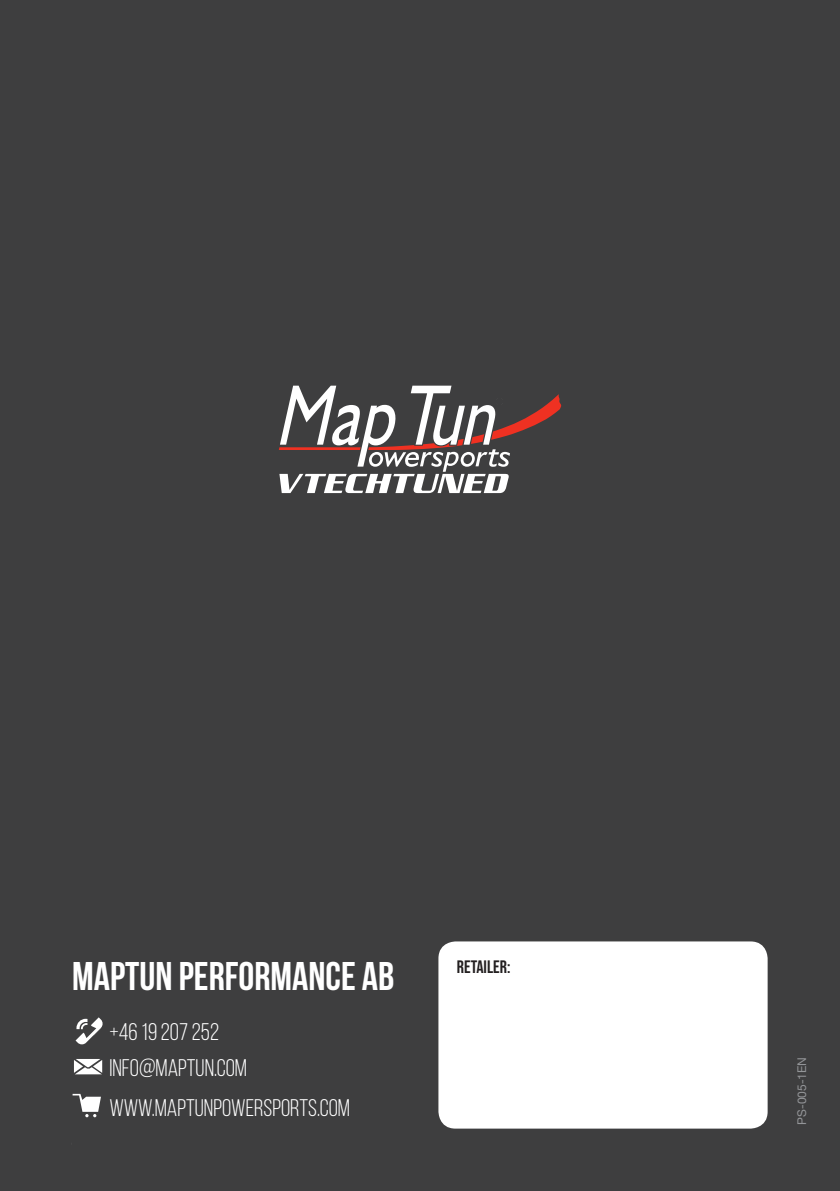
<style>
.page{position:relative;width:840px;height:1191px;background:#fff}
.page>*{position:absolute;margin:0;border:0;box-sizing:border-box;transform-origin:0 0}
.t1{font:700 40px "Bebas Neue";color:#fff}
.t2{font:24px/36px "Bebas Neue";color:#fff}
.t3{font:18px "Bebas Neue";color:#231f20}
.t4{font:12px "Helvetica Neue";color:#939598}
</style>
<div class="page">
<div style="left:0;top:0;width:839px;height:1191px;background:#3e3e3f"></div>
<div style="left:438px;top:941px;width:329px;height:187px;background:#fff;border-radius:17px"></div>
<svg style="left:279px;top:386px;width:282px;height:107px"></svg>
<svg style="left:74px;top:1059px;width:28px;height:15px"></svg>
<svg style="left:72px;top:1093px;width:29px;height:24px"></svg>
<svg style="left:75px;top:1017px;width:28px;height:28px"></svg>
<p class="t1" style="left:72px;top:954px;width:324px">MAPTUN PERFORMANCE AB</p>
<p class="t2" style="left:109px;top:1013px;width:139px">+46 19 207 252<br>INFO@MAPTUN.COM</p>
<p class="t2" style="left:109px;top:1089px;width:242px">WWW.MAPTUNPOWERSPORTS.COM</p>
<p class="t3" style="left:456px;top:957px;width:55px">RETAILER:</p>
<p class="t4" style="left:792px;top:1124px;width:69px;rotate:-90deg">PS-005-1EN</p>
</div>
